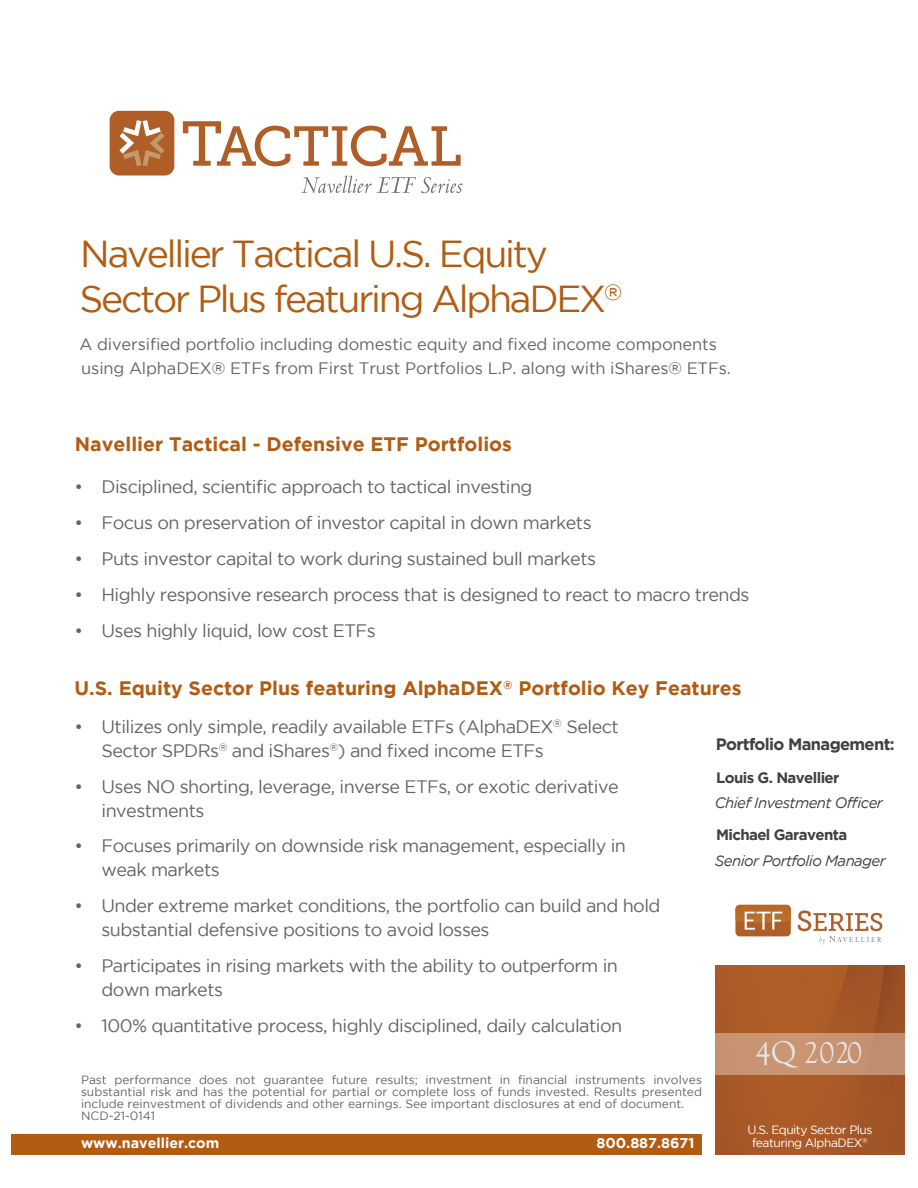
<style>
.page{position:relative;width:918px;height:1188px;background:#fff}
.page>*{position:absolute;margin:0;border:0;box-sizing:border-box;transform-origin:0 0}
.t1{font:37.5px/45px "Gotham";letter-spacing:-.06em;color:#b15c12}
.t2{font:30px "Goudy Std";color:#e6e7e8}
.t3{font:700 19.5px "Gotham";color:#b15c12}
.t4{font:18px/24px "Gotham";letter-spacing:-.03em;color:#636466}
.t5{font:16.5px/24px "Gotham";letter-spacing:-.01em;color:#636466}
.t6{font:700 16.5px "Gotham";letter-spacing:-.04em;color:#414042}
.t7{font:italic 15px "Gotham";letter-spacing:-.04em;color:#414042}
.t8{font:700 15px "Gotham";letter-spacing:-.04em;color:#414042}
.t9{font:700 14.25px "Gotham";color:#fff}
.t10{font:12px/12px "Gotham";color:#636466}
.t11{font:12px/13.5px "Gotham";letter-spacing:-.04em;color:#fff;text-align:center}
.s1{font-family:"Centaur";font-size:34.5px}
</style>
<div class="page">
<img style="left:716px;top:965px;width:189px;height:189px">
<div style="left:715px;top:1033px;width:190px;height:42px;background:#c79372"></div>
<div style="left:12px;top:1134px;width:690px;height:20px;background:#b15c12"></div>
<div style="left:110px;top:111px;width:64px;height:65px;background:#b05e27;border-radius:9px"></div>
<svg style="left:119px;top:120px;width:46px;height:46px"></svg>
<svg style="left:301px;top:176px;width:161px;height:17px"></svg>
<svg style="left:183px;top:121px;width:278px;height:45px"></svg>
<div style="left:735px;top:905px;width:56px;height:31px;background:#b05e27;border-radius:4px"></div>
<svg style="left:735px;top:905px;width:56px;height:25px"></svg>
<svg style="left:798px;top:910px;width:84px;height:34px"></svg>
<h1 class="t1" style="left:79px;top:231px;width:545px">Navellier Tactical U.S. Equity<br>Sector Plus featuring AlphaDEX<sup>®</sup></h1>
<p class="t5" style="left:80px;top:332px;width:653px">A diversified portfolio including domestic equity and fixed income components using AlphaDEX® ETFs from First Trust Portfolios L.P. along with iShares® ETFs.</p>
<p class="t3" style="left:75px;top:432px;width:439px">Navellier Tactical - Defensive ETF Portfolios</p>
<p class="t4" style="left:75px;top:475px;width:459px">• Disciplined, scientific approach to tactical investing</p>
<p class="t4" style="left:75px;top:511px;width:519px">• Focus on preservation of investor capital in down markets</p>
<p class="t4" style="left:75px;top:546px;width:523px">• Puts investor capital to work during sustained bull markets</p>
<p class="t4" style="left:75px;top:582px;width:676px">• Highly responsive research process that is designed to react to macro trends</p>
<p class="t4" style="left:75px;top:618px;width:303px">• Uses highly liquid, low cost ETFs</p>
<p class="t3" style="left:75px;top:677px;width:669px">U.S. Equity Sector Plus featuring AlphaDEX<sup>®</sup> Portfolio Key Features</p>
<p class="t4" style="left:102px;top:714px;width:519px;text-indent:-27px">• Utilizes only simple, readily available ETFs (AlphaDEX<sup>®</sup> Select<br>Sector SPDRs<sup>®</sup> and iShares<sup>®</sup>) and fixed income ETFs</p>
<p class="t4" style="left:102px;top:774px;width:519px;text-indent:-27px">• Uses NO shorting, leverage, inverse ETFs, or exotic derivative investments</p>
<p class="t4" style="left:102px;top:834px;width:526px;text-indent:-27px">• Focuses primarily on downside risk management, especially in weak markets</p>
<p class="t4" style="left:102px;top:894px;width:561px;text-indent:-27px">• Under extreme market conditions, the portfolio can build and hold substantial defensive positions to avoid losses</p>
<p class="t4" style="left:102px;top:954px;width:518px;text-indent:-27px">• Participates in rising markets with the ability to outperform in down markets</p>
<p class="t4" style="left:75px;top:1013px;width:549px">• 100% quantitative process, highly disciplined, daily calculation</p>
<p class="t6" style="left:716px;top:735px;width:180px">Portfolio Management:</p>
<p class="t8" style="left:716px;top:769px;width:125px">Louis G. Navellier</p>
<p class="t7" style="left:715px;top:794px;width:170px">Chief Investment Officer</p>
<p class="t8" style="left:716px;top:826px;width:133px">Michael Garaventa</p>
<p class="t7" style="left:715px;top:852px;width:172px">Senior Portfolio Manager</p>
<p class="t10" style="left:81px;top:1074px;width:623px">Past performance does not guarantee future results; investment in financial instruments involves substantial risk and has the potential for partial or complete loss of funds invested. Results presented include reinvestment of dividends and other earnings. See important disclosures at end of document.<br>NCD-21-0141</p>
<p class="t9" style="left:81px;top:1135px;width:140px">www.navellier.com</p>
<p class="t9" style="left:596px;top:1135px;width:99px">800.887.8671</p>
<h2 class="t2" style="left:756px;top:1034px;width:108px">4<span class="s1">Q</span> 2020</h2>
<p class="t11" style="left:747px;top:1123px;width:127px">U.S. Equity Sector Plus featuring AlphaDEX<sup>®</sup></p>
</div>
